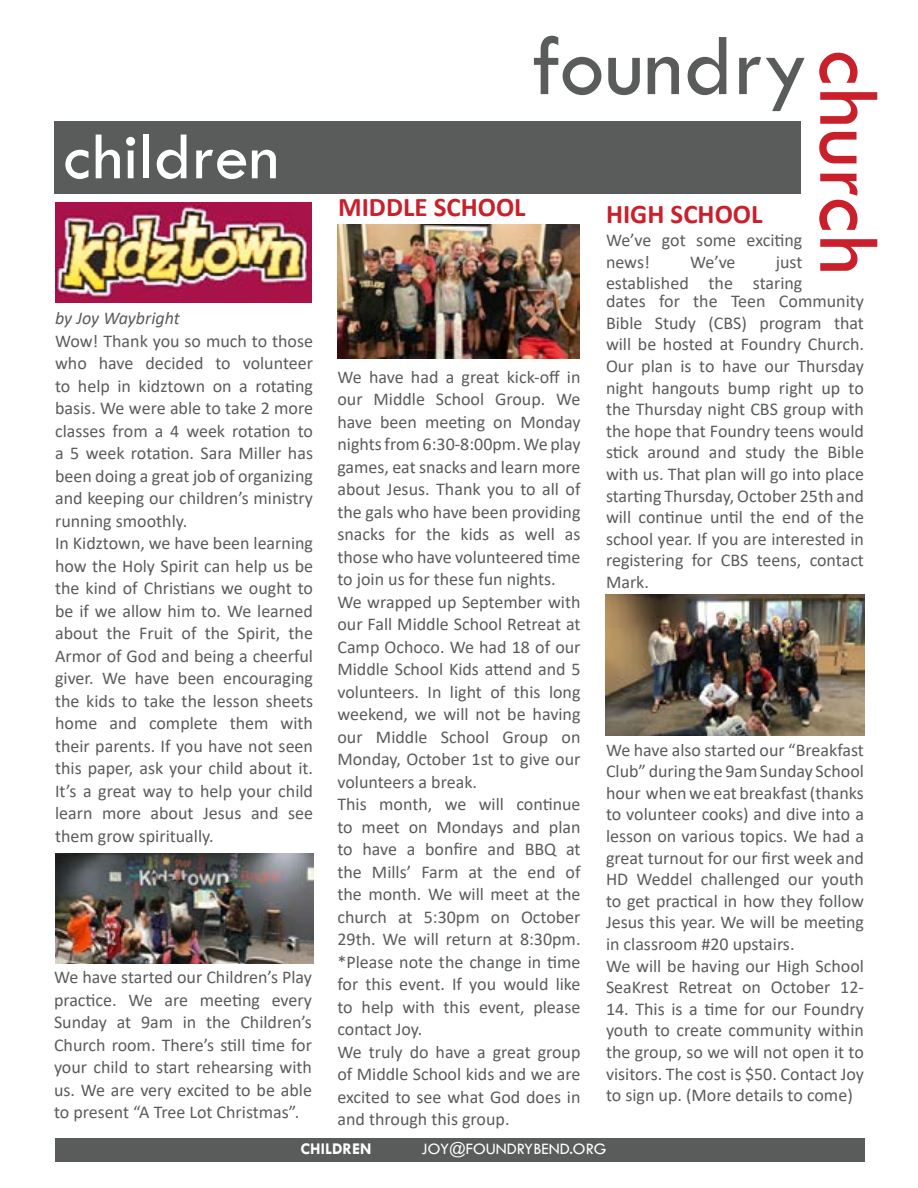
<style>
.page{position:relative;width:918px;height:1188px;background:#fff}
.page>*{position:absolute;margin:0;border:0;box-sizing:border-box;transform-origin:0 0}
.t1{font:90px "Tw Cen";color:#5a5c5c}
.t2{font:90px "Tw Cen";color:#ca202b}
.t3{font:69px "Tw Cen";color:#fff}
.t4{font:700 27px "Calibri";color:#ca202b}
.t5{font:18px/22.5px "Calibri";color:#5a5c5c}
.t6{font:italic 18px "Calibri";color:#5a5c5c}
.t7{font:16.5px "Tw Cen";color:#fff}
.t8{font:700 16.5px "Tw Cen";color:#fff}
</style>
<div class="page">
<div style="left:54px;top:122px;width:746px;height:72px;background:#5a5c5c"></div>
<div style="left:55px;top:1138px;width:809px;height:24px;background:#5a5c5c"></div>
<img style="left:55px;top:202px;width:257px;height:101px">
<img style="left:55px;top:853px;width:258px;height:110px">
<img style="left:337px;top:224px;width:243px;height:134px">
<img style="left:606px;top:594px;width:258px;height:141px">
<h1 class="t1" style="left:531px;top:12px;width:278px">FOUNDRY</h1>
<h1 class="t2" style="left:903px;top:50px;width:226px;rotate:90deg">CHURCH</h1>
<h2 class="t3" style="left:64px;top:115px;width:217px">CHILDREN</h2>
<h3 class="t4" style="left:338px;top:188px;width:189px">MIDDLE SCHOOL</h3>
<h3 class="t4" style="left:606px;top:195px;width:158px">HIGH SCHOOL</h3>
<p class="t5" style="left:606px;top:229px;width:198px;line-height:21.6px">We’ve got some exciting news!</p>
<p class="t5" style="left:690px;top:250px;width:47px">We’ve</p>
<p class="t5" style="left:606px;top:250px;width:198px;line-height:21.6px;text-align:right">just<br>established the staring</p>
<p class="t5" style="left:606px;top:290px;width:260px;line-height:21.6px;text-align:justify">dates for the Teen Community Bible Study (CBS) program that will be hosted at Foundry Church.<br>Our plan is to have our Thursday night hangouts bump right up to the Thursday night CBS group with the hope that Foundry teens would stick around and study the Bible with us. That plan will go into place starting Thursday, October 25th and will continue until the end of the school year. If you are interested in registering for CBS teens, contact Mark.</p>
<p class="t6" style="left:55px;top:306px;width:126px">by Joy Waybright</p>
<p class="t5" style="left:55px;top:329px;width:260px">Wow! Thank you so much to those who have decided to volunteer to help in kidztown on a rotating basis. We were able to take 2 more classes from a 4 week rotation to a 5 week rotation. Sara Miller has been doing a great job of organizing and keeping our children’s ministry running smoothly.<br>In Kidztown, we have been learning how the Holy Spirit can help us be the kind of Christians we ought to be if we allow him to. We learned about the Fruit of the Spirit, the<br>Armor of God and being a cheerful giver. We have been encouraging the kids to take the lesson sheets home and complete them with their parents. If you have not seen this paper, ask your child about it.<br>It’s a great way to help your child learn more about Jesus and see them grow spiritually.</p>
<p class="t5" style="left:337px;top:365px;width:245px">We have had a great kick-off in our Middle School Group. We have been meeting on Monday nights from 6:30-8:00pm. We play games, eat snacks and learn more about Jesus. Thank you to all of the gals who have been providing snacks for the kids as well as those who have volunteered time to join us for these fun nights.<br>We wrapped up September with our Fall Middle School Retreat at<br>Camp Ochoco. We had 18 of our<br>Middle School Kids attend and 5 volunteers. In light of this long weekend, we will not be having our Middle School Group on<br>Monday, October 1st to give our volunteers a break.<br>This month, we will continue to meet on Mondays and plan to have a bonfire and BBQ at the Mills’ Farm at the end of the month. We will meet at the church at 5:30pm on October<br>29th. We will return at 8:30pm. *Please note the change in time for this event. If you would like to help with this event, please contact Joy.<br>We truly do have a great group of Middle School kids and we are excited to see what God does in and through this group.</p>
<p class="t8" style="left:301px;top:1139px;width:72px">CHILDREN</p>
<p class="t7" style="left:422px;top:1139px;width:187px">JOY@FOUNDRYBEND.ORG</p>
<p class="t5" style="left:606px;top:738px;width:260px;line-height:21.6px">We have also started our “Breakfast Club” during the 9am Sunday School hour when we eat breakfast (thanks to volunteer cooks) and dive into a lesson on various topics. We had a great turnout for our first week and HD Weddel challenged our youth to get practical in how they follow Jesus this year. We will be meeting in classroom #20 upstairs.<br>We will be having our High School SeaKrest Retreat on October 12-</p>
<p class="t5" style="left:606px;top:998px;width:260px;line-height:21.6px;text-align:justify">14. This is a time for our Foundry youth to create community within the group, so we will not open it to visitors. The cost is $50. Contact Joy to sign up. (More details to come)</p>
<p class="t5" style="left:54px;top:966px;width:260px;text-align:justify">We have started our Children’s Play practice. We are meeting every Sunday at 9am in the Children’s Church room. There’s still time for your child to start rehearsing with us. We are very excited to be able to present “A Tree Lot Christmas”.</p>
</div>
